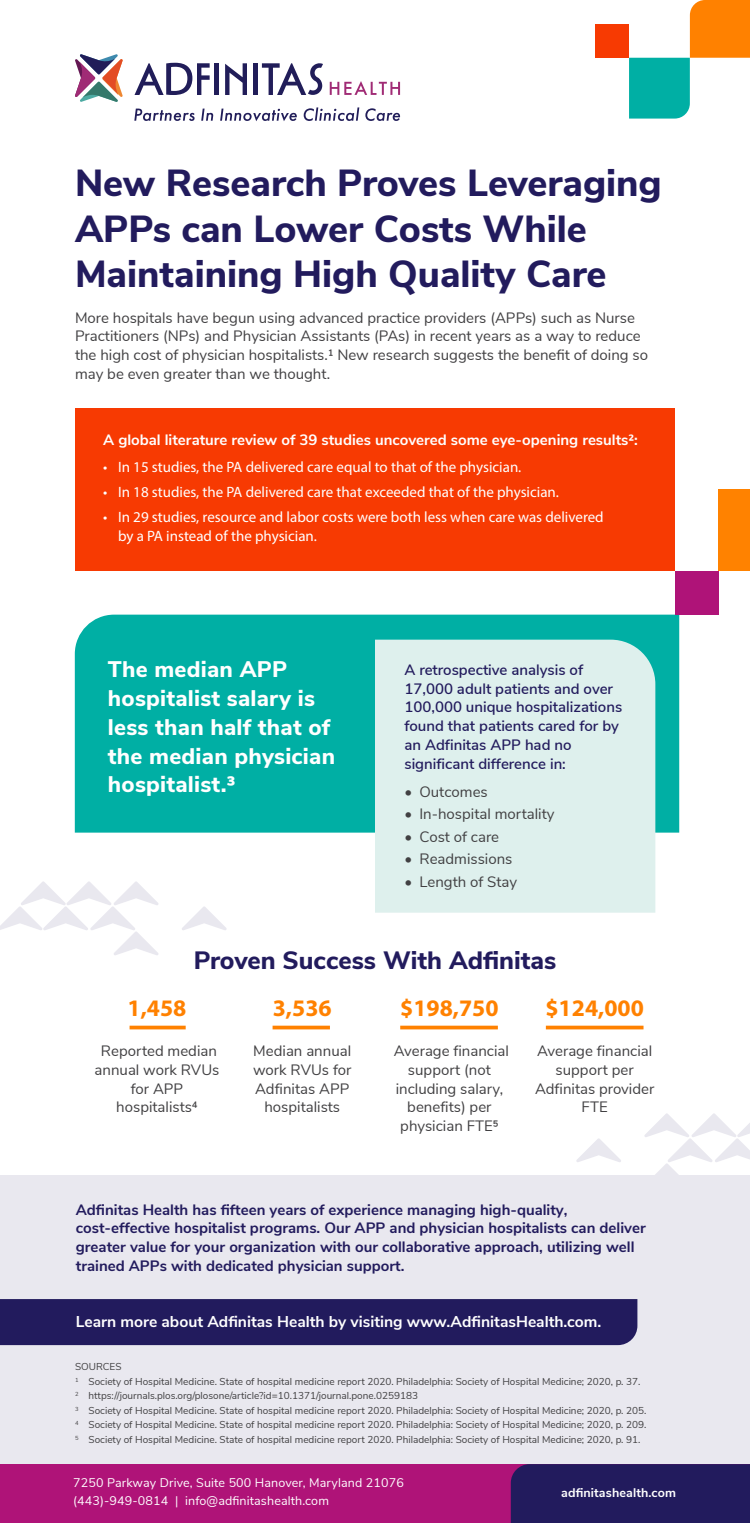
<style>
.page{position:relative;width:750px;height:1523px;background:#fff}
.page>*{position:absolute;margin:0;border:0;box-sizing:border-box;transform-origin:0 0}
.t1{font:800 37.62px/45.8px "Nunito Sans";color:#221b5d}
.t2{font:800 25px "Nunito Sans";color:#221b5d}
.t3{font:700 23.75px "Myriad Pro";color:#ff8100}
.t4{font:800 22.5px/28.8px "Nunito Sans";letter-spacing:.01em;color:#fff}
.t5{font:700 15.62px "Nunito Sans";color:#fff}
.t6{font:15px/18.8px "Nunito Sans";color:#414042;text-align:center}
.t7{font:700 15px/18.8px "Nunito Sans";color:#221b5d}
.t8{font:15px/18.8px "Myriad Pro";color:#fff}
.t9{font:600 15px/18.8px "Nunito Sans";color:#221b5d}
.t10{font:700 15px "Nunito Sans";color:#fff}
.t11{font:12.5px/18.5px "Nunito Sans";letter-spacing:.01em;color:#fff}
.t12{font:700 12.5px "Nunito Sans";letter-spacing:.01em;color:#fff}
.t13{font:10px/14.5px "Nunito Sans";color:#414042}
</style>
<div class="page">
<svg style="left:576px;top:1138px;width:45px;height:24px"></svg>
<svg style="left:644px;top:1113px;width:106px;height:61px"></svg>
<svg style="left:182px;top:906px;width:45px;height:24px"></svg>
<svg style="left:0;top:881px;width:158px;height:74px"></svg>
<div style="left:0;top:1174px;width:750px;height:333px;background:#e9e8ef"></div>
<div style="left:0;top:1299px;width:637px;height:45px;background:#221b5d"></div>
<div style="left:75px;top:614px;width:604px;height:218px;background:#00afa4"></div>
<div style="left:76px;top:408px;width:599px;height:163px;background:#f73a02"></div>
<div style="left:595px;top:24px;width:34px;height:34px;background:#f73a02"></div>
<svg style="left:629px;top:0;width:121px;height:118px"></svg>
<div style="left:0;top:1463px;width:750px;height:59px;background:#af1378"></div>
<div style="left:511px;top:1463px;width:239px;height:59px;background:#221b5d"></div>
<hr style="left:215px;top:63px;width:4px;height:32px;background:#211d59">
<svg style="left:225px;top:63px;width:22px;height:32px"></svg>
<div style="left:253px;top:63px;width:5px;height:32px;background:#211d59"></div>
<svg style="left:262px;top:63px;width:61px;height:32px"></svg>
<svg style="left:135px;top:63px;width:75px;height:32px"></svg>
<svg style="left:75px;top:54px;width:48px;height:48px"></svg>
<svg style="left:330px;top:81px;width:70px;height:14px"></svg>
<svg style="left:134px;top:109px;width:61px;height:12px"></svg>
<svg style="left:201px;top:109px;width:12px;height:12px"></svg>
<svg style="left:220px;top:109px;width:77px;height:12px"></svg>
<svg style="left:304px;top:107px;width:55px;height:14px"></svg>
<svg style="left:365px;top:108px;width:35px;height:13px"></svg>
<div style="left:675px;top:571px;width:44px;height:43px;background:#af1378"></div>
<div style="left:719px;top:489px;width:31px;height:82px;background:#ff8200"></div>
<svg style="left:130px;top:1025px;width:56px;height:4px"></svg>
<svg style="left:273px;top:1025px;width:57px;height:4px"></svg>
<svg style="left:400px;top:1025px;width:98px;height:4px"></svg>
<svg style="left:546px;top:1025px;width:98px;height:4px"></svg>
<div style="left:375px;top:639px;width:280px;height:273px;background:#def0ed"></div>
<h1 class="t1" style="left:75px;top:163px;width:588px">New Research Proves Leveraging<br>APPs can Lower Costs While<br>Maintaining High Quality Care</h1>
<p class="t6" style="left:75px;top:309px;width:575px;text-align:left">More hospitals have begun using advanced practice providers (APPs) such as Nurse Practitioners (NPs) and Physician Assistants (PAs) in recent years as a way to reduce the high cost of physician hospitalists.1 New research suggests the benefit of doing so may be even greater than we thought.</p>
<h3 class="t10" style="left:103px;top:429px;width:536px">A global literature review of 39 studies uncovered some eye-opening results2:</h3>
<h3 class="t8" style="left:103px;top:459px;width:420px">• In 15 studies, the PA delivered care equal to that of the physician.</h3>
<h3 class="t8" style="left:103px;top:484px;width:457px">• In 18 studies, the PA delivered care that exceeded that of the physician.</h3>
<h3 class="t8" style="left:118px;top:509px;width:487px;text-indent:-15px">• In 29 studies, resource and labor costs were both less when care was delivered by a PA instead of the physician.</h3>
<h3 class="t4" style="left:108px;top:657px;width:229px">The median APP hospitalist salary is less than half that of the median physician hospitalist.3</h3>
<h3 class="t9" style="left:404px;top:661px;width:219px">A retrospective analysis of<br>17,000 adult patients and over<br>100,000 unique hospitalizations found that patients cared for by an Adfinitas APP had no significant difference in:</h3>
<h3 class="t6" style="left:404px;top:781px;width:152px;line-height:22.5px;text-align:left">ï Outcomes<br>ï In-hospital mortality ï Cost of care<br>ï Readmissions<br>ï Length of Stay</h3>
<h2 class="t2" style="left:194px;top:942px;width:364px">Proven Success With Adfinitas</h2>
<h3 class="t3" style="left:128px;top:998px;width:60px">1,458</h3>
<h3 class="t3" style="left:273px;top:998px;width:60px">3,536</h3>
<h3 class="t3" style="left:400px;top:998px;width:100px">$198,750</h3>
<h3 class="t3" style="left:545px;top:998px;width:100px">$124,000</h3>
<h3 class="t6" style="left:95px;top:1042px;width:126px">Reported median annual work RVUs for APP hospitalists4</h3>
<h3 class="t6" style="left:253px;top:1042px;width:100px">Median annual work RVUs for<br>Adfinitas APP hospitalists</h3>
<h3 class="t6" style="left:394px;top:1042px;width:117px">Average financial support (not including salary, benefits) per physician FTE5</h3>
<h3 class="t6" style="left:535px;top:1042px;width:121px">Average financial support per<br>Adfinitas provider<br>FTE</h3>
<p class="t7" style="left:76px;top:1198px;width:571px">Adfinitas Health has fifteen years of experience managing high-quality, cost-effective hospitalist programs. Our APP and physician hospitalists can deliver greater value for your organization with our collaborative approach, utilizing well trained APPs with dedicated physician support.</p>
<h3 class="t5" style="left:76px;top:1309px;width:527px">Learn more about Adfinitas Health by visiting www.AdfinitasHealth.com.</h3>
<p class="t13" style="left:75px;top:1359px;width:573px">SOURCES<br><sup>1</sup> Society of Hospital Medicine. State of hospital medicine report 2020. Philadelphia: Society of Hospital Medicine; 2020, p. 37.<br><sup>2</sup> https://journals.plos.org/plosone/article?id=10.1371/journal.pone.0259183<br><sup>3</sup> Society of Hospital Medicine. State of hospital medicine report 2020. Philadelphia: Society of Hospital Medicine; 2020, p. 205.<br><sup>4</sup> Society of Hospital Medicine. State of hospital medicine report 2020. Philadelphia: Society of Hospital Medicine; 2020, p. 209.<br><sup>5</sup> Society of Hospital Medicine. State of hospital medicine report 2020. Philadelphia: Society of Hospital Medicine; 2020, p. 91.</p>
<p class="t11" style="left:73px;top:1473px;width:332px">7250 Parkway Drive, Suite 500 Hanover, Maryland 21076 (443)-949-0814 | info@adfinitashealth.com</p>
<p class="t12" style="left:561px;top:1482px;width:116px">adfinitashealth.com</p>
</div>
